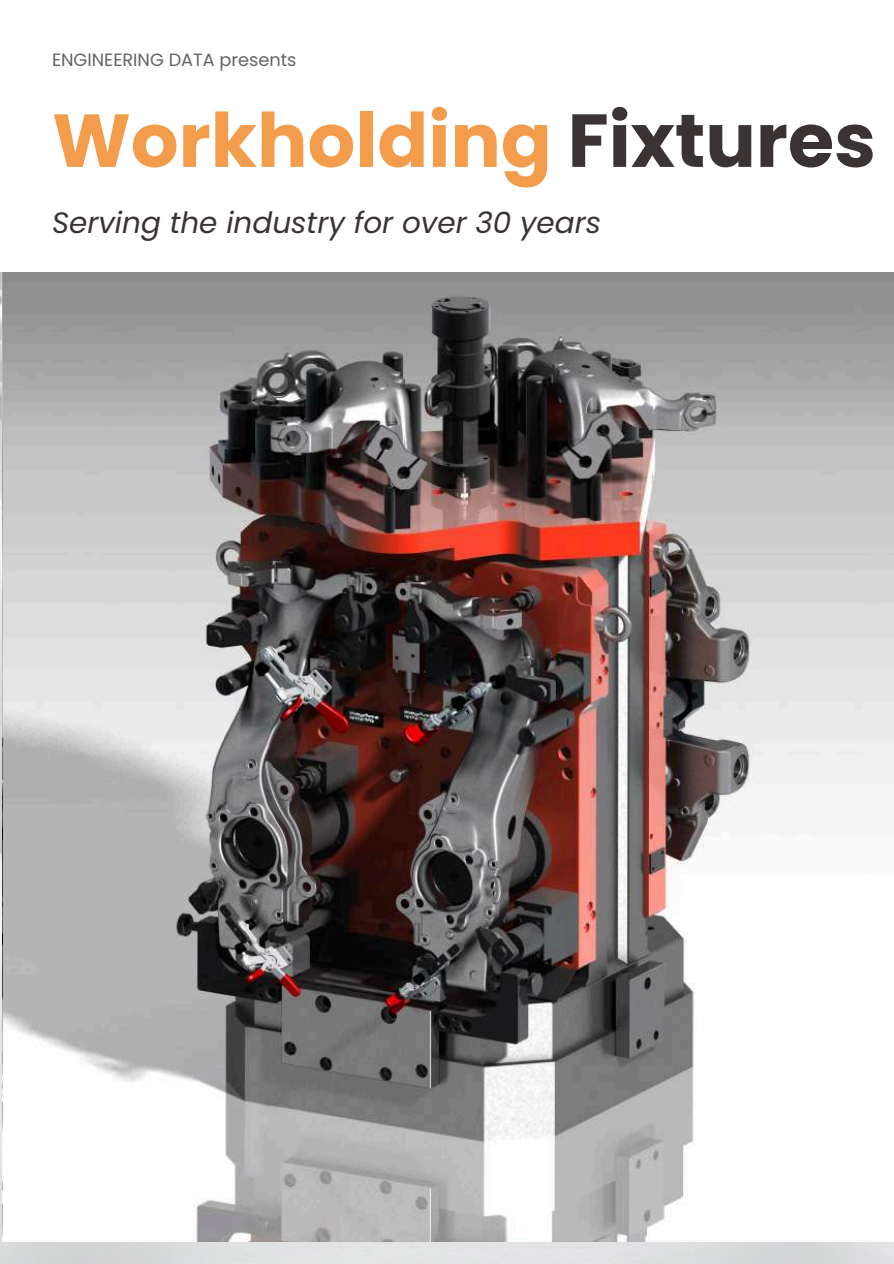
<style>
.page{position:relative;width:894px;height:1264px;background:#fff}
.page>*{position:absolute;margin:0;border:0;box-sizing:border-box;transform-origin:0 0}
.t1{font:700 74.85px "Poppins";color:#f29c4c}
.t2{font:italic 29.4px "Poppins";color:#3a3334}
.t3{font:17.7px "Poppins";color:#676365}
.s1{color:#3a3334}
</style>
<div class="page">
<img style="left:3px;top:272px;width:890px;height:969px">
<p class="t3" style="left:52px;top:48px;width:246px">ENGINEERING DATA presents</p>
<h1 class="t1" style="left:52px;top:88px;width:825px">Workholding <span class="s1">Fixtures</span></h1>
<p class="t2" style="left:52px;top:202px;width:550px">Serving the industry for over 30 years</p>
</div>
